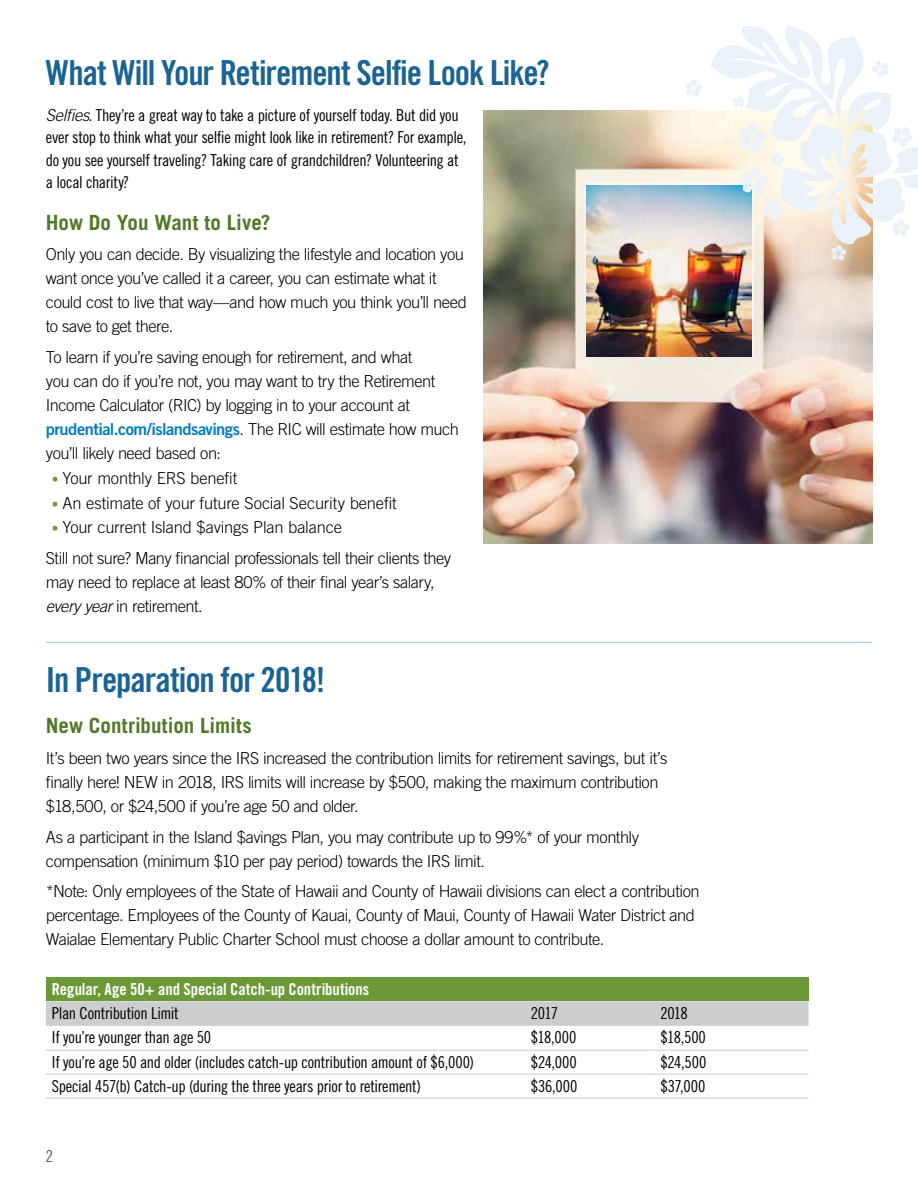
<style>
.page{position:relative;width:918px;height:1188px;background:#fff}
.page>*{position:absolute;margin:0;border:0;box-sizing:border-box;transform-origin:0 0}
.t1{font:34.5px "Trade Gothic LT Std Bd Cn 20";letter-spacing:-.035em;color:#1a6394}
.t2{font:700 21px "Trade Gothic LT Std";color:#527829}
.t3{font:300 16.5px/24px "Trade Gothic LT Std";letter-spacing:-.03em;color:#000}
.t4{font:16.5px/22.5px "Trade Gothic LT Std Cn 18";letter-spacing:-.02em;color:#000}
.t5{font:300 16.5px "Trade Gothic LT Std";letter-spacing:-.01em;color:#000}
.t6{font:16.5px "Trade Gothic LT Std Bd 2";letter-spacing:-.035em;color:#007bc3}
.t7{font:16.5px "Trade Gothic LT Std Bd Cn 20";letter-spacing:-.005em;color:#fff}
.t8{font:16.5px "Trade Gothic LT Std Cn 18";color:#58595b}
.s1{font-family:"Trade Gothic LT Std";font-weight:300;font-style:italic}
.s2{font-family:"Trade Gothic LT Std";font-weight:300;color:#000}
.s3{font-size:13.5px;color:#6d9838}
.s4{font-style:italic}
</style>
<div class="page">
<img style="left:483px;top:111px;width:389px;height:432px">
<img style="left:587px;top:185px;width:164px;height:172px">
<svg style="left:685px;top:80px;width:17px;height:16px"></svg>
<svg style="left:711px;top:25px;width:207px;height:236px"></svg>
<hr style="left:46px;top:642px;width:826px;height:1px;background:#98c3de">
<div style="left:46px;top:977px;width:763px;height:24px;background:#6d9838"></div>
<div style="left:46px;top:1001px;width:763px;height:24px;background:#cbcdce"></div>
<hr style="left:46px;top:1025px;width:479px;height:1px;background:#c9cacc">
<hr style="left:525px;top:1025px;width:129px;height:1px;background:#c9cacc">
<hr style="left:654px;top:1025px;width:155px;height:1px;background:#c9cacc">
<hr style="left:46px;top:1050px;width:479px;height:1px;background:#c9cacc">
<hr style="left:525px;top:1050px;width:129px;height:1px;background:#c9cacc">
<hr style="left:654px;top:1050px;width:155px;height:1px;background:#c9cacc">
<hr style="left:46px;top:1074px;width:479px;height:1px;background:#c9cacc">
<hr style="left:525px;top:1074px;width:129px;height:1px;background:#c9cacc">
<hr style="left:654px;top:1074px;width:155px;height:1px;background:#c9cacc">
<hr style="left:46px;top:1098px;width:479px;height:1px;background:#c9cacc">
<hr style="left:525px;top:1098px;width:129px;height:1px;background:#c9cacc">
<hr style="left:654px;top:1098px;width:155px;height:1px;background:#c9cacc">
<h1 class="t1" style="left:46px;top:52px;width:505px">What Will Your Retirement Selfie Look Like?</h1>
<p class="t4" style="left:46px;top:104px;width:422px"><span class="s1">Selfies</span>. They’re a great way to take a picture of yourself today. But did you ever stop to think what your selfie might look like in retirement? For example, do you see yourself traveling? Taking care of grandchildren? Volunteering at a local charity?</p>
<p class="t2" style="left:46px;top:209px;width:226px">How Do You Want to Live?</p>
<p class="t3" style="left:46px;top:242px;width:422px">Only you can decide. By visualizing the lifestyle and location you want once you’ve called it a career, you can estimate what it could cost to live that way—and how much you think you’ll need to save to get there.</p>
<p class="t3" style="left:46px;top:345px;width:391px">To learn if you’re saving enough for retirement, and what you can do if you’re not, you may want to try the Retirement<br>Income Calculator (RIC) by logging in to your account at</p>
<p class="t6" style="left:46px;top:419px;width:415px">prudential.com/islandsavings<span class="s2">. The RIC will estimate how much</span></p>
<p class="t3" style="left:46px;top:441px;width:177px">you’ll likely need based on:</p>
<p class="t5" style="left:52px;top:468px;width:187px"><span class="s3">•</span> Your monthly ERS benefit</p>
<p class="t5" style="left:52px;top:493px;width:347px"><span class="s3">•</span> An estimate of your future Social Security benefit</p>
<p class="t3" style="left:46px;top:512px;width:407px;line-height:30.8px;text-indent:6px"><span class="s3">•</span> Your current Island $avings Plan balance<br>Still not sure? Many financial professionals tell their clients they</p>
<p class="t3" style="left:46px;top:570px;width:390px">may need to replace at least 80% of their final year’s salary, <span class="s4">every year</span> in retirement.</p>
<h1 class="t1" style="left:46px;top:659px;width:281px">In Preparation for 2018!</h1>
<p class="t2" style="left:46px;top:713px;width:207px">New Contribution Limits</p>
<p class="t3" style="left:46px;top:746px;width:623px">It’s been two years since the IRS increased the contribution limits for retirement savings, but it’s finally here! NEW in 2018, IRS limits will increase by $500, making the maximum contribution $18,500, or $24,500 if you’re age 50 and older.</p>
<p class="t3" style="left:46px;top:825px;width:595px">As a participant in the Island $avings Plan, you may contribute up to 99%* of your monthly compensation (minimum $10 per pay period) towards the IRS limit.</p>
<p class="t3" style="left:46px;top:879px;width:655px">*Note: Only employees of the State of Hawaii and County of Hawaii divisions can elect a contribution percentage. Employees of the County of Kauai, County of Maui, County of Hawaii Water District and<br>Waialae Elementary Public Charter School must choose a dollar amount to contribute.</p>
<p class="t7" style="left:52px;top:979px;width:319px">Regular, Age 50+ and Special Catch-up Contributions</p>
<p class="t4" style="left:52px;top:1002px;width:129px">Plan Contribution Limit</p>
<p class="t4" style="left:531px;top:1002px;width:29px">2017</p>
<p class="t4" style="left:660px;top:1002px;width:29px">2018</p>
<p class="t4" style="left:52px;top:1026px;width:161px">If you’re younger than age 50</p>
<p class="t4" style="left:531px;top:1026px;width:47px">$18,000</p>
<p class="t4" style="left:660px;top:1026px;width:47px">$18,500</p>
<p class="t4" style="left:52px;top:1051px;width:424px">If you’re age 50 and older (includes catch-up contribution amount of $6,000)</p>
<p class="t4" style="left:531px;top:1051px;width:47px">$24,000</p>
<p class="t4" style="left:660px;top:1051px;width:47px">$24,500</p>
<p class="t4" style="left:52px;top:1075px;width:371px">Special 457(b) Catch-up (during the three years prior to retirement)</p>
<p class="t4" style="left:531px;top:1075px;width:48px">$36,000</p>
<p class="t4" style="left:660px;top:1075px;width:46px">$37,000</p>
<p class="t8" style="left:46px;top:1146px;width:9px">2</p>
</div>
